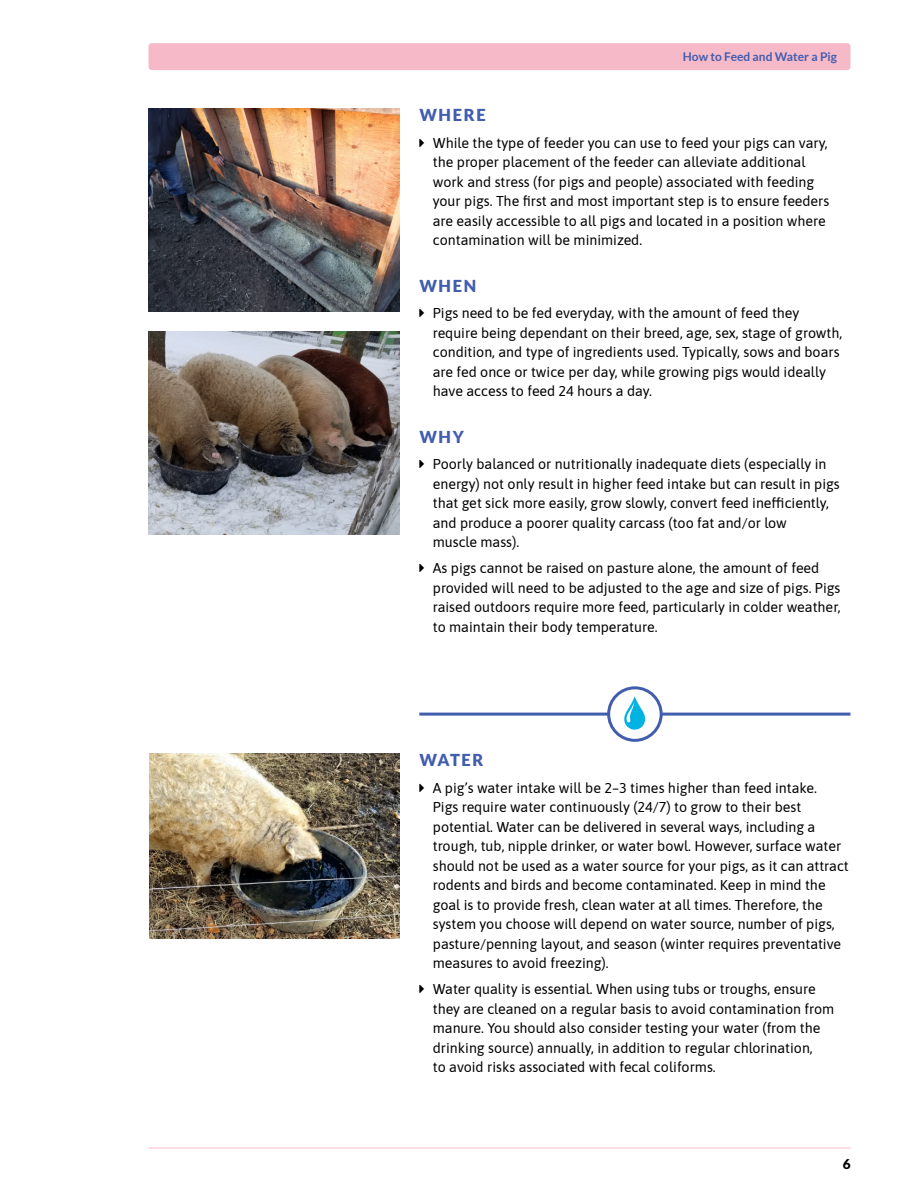
<style>
.page{position:relative;width:918px;height:1188px;background:#fff}
.page>*{position:absolute;margin:0;border:0;box-sizing:border-box;transform-origin:0 0}
.t1{font:900 16.5px "Lato";letter-spacing:.1em;color:#425dae}
.t2{font:14.25px/19.5px "Asap";color:#000}
.t3{font:900 13.5px "Lato";color:#000}
.t4{font:700 12px "Lato";color:#425dae}
</style>
<div class="page">
<hr style="left:148px;top:1148px;width:702px;height:1px;background:#f6b9c8">
<div style="left:148px;top:43px;width:702px;height:27px;background:#f6b9c8;border-radius:3px"></div>
<img style="left:149px;top:108px;width:250px;height:203px">
<img style="left:149px;top:753px;width:250px;height:185px">
<img style="left:148px;top:331px;width:251px;height:203px">
<hr style="left:419px;top:713px;width:431px;height:3px;background:#425dae">
<div style="left:609px;top:688px;width:52px;height:52px;background:#fff;border-radius:50%"></div>
<svg style="left:624px;top:696px;width:21px;height:34px"></svg>
<div style="left:607px;top:686px;width:56px;height:56px;border:3px solid #425dae;border-radius:50%"></div>
<p class="t4" style="left:683px;top:50px;width:156px">How to Feed and Water a Pig</p>
<p class="t1" style="left:419px;top:106px;width:68px">WHERE</p>
<p class="t2" style="left:433px;top:132px;width:398px">While the type of feeder you can use to feed your pigs can vary, the proper placement of the feeder can alleviate additional work and stress (for pigs and people) associated with feeding your pigs. The first and most important step is to ensure feeders are easily accessible to all pigs and located in a position where contamination will be minimized.</p>
<p class="t1" style="left:419px;top:276px;width:58px">WHEN</p>
<p class="t2" style="left:433px;top:303px;width:411px">Pigs need to be fed everyday, with the amount of feed they require being dependant on their breed, age, sex, stage of growth, condition, and type of ingredients used. Typically, sows and boars are fed once or twice per day, while growing pigs would ideally have access to feed 24 hours a day.</p>
<p class="t1" style="left:419px;top:427px;width:46px">WHY</p>
<p class="t2" style="left:433px;top:454px;width:408px">Poorly balanced or nutritionally inadequate diets (especially in energy) not only result in higher feed intake but can result in pigs that get sick more easily, grow slowly, convert feed inefficiently, and produce a poorer quality carcass (too fat and/or low<br>muscle mass).</p>
<p class="t2" style="left:433px;top:558px;width:409px">As pigs cannot be raised on pasture alone, the amount of feed provided will need to be adjusted to the age and size of pigs. Pigs raised outdoors require more feed, particularly in colder weather, to maintain their body temperature.</p>
<p class="t1" style="left:419px;top:751px;width:66px">WATER</p>
<p class="t2" style="left:433px;top:777px;width:417px">A pig’s water intake will be 2–3 times higher than feed intake.<br>Pigs require water continuously (24/7) to grow to their best potential. Water can be delivered in several ways, including a trough, tub, nipple drinker, or water bowl. However, surface water should not be used as a water source for your pigs, as it can attract rodents and birds and become contaminated. Keep in mind the goal is to provide fresh, clean water at all times. Therefore, the system you choose will depend on water source, number of pigs, pasture/penning layout, and season (winter requires preventative measures to avoid freezing).</p>
<p class="t2" style="left:433px;top:979px;width:403px">Water quality is essential. When using tubs or troughs, ensure they are cleaned on a regular basis to avoid contamination from manure. You should also consider testing your water (from the drinking source) annually, in addition to regular chlorination,<br>to avoid risks associated with fecal coliforms.</p>
<p class="t3" style="left:843px;top:1156px;width:9px">6</p>
</div>
